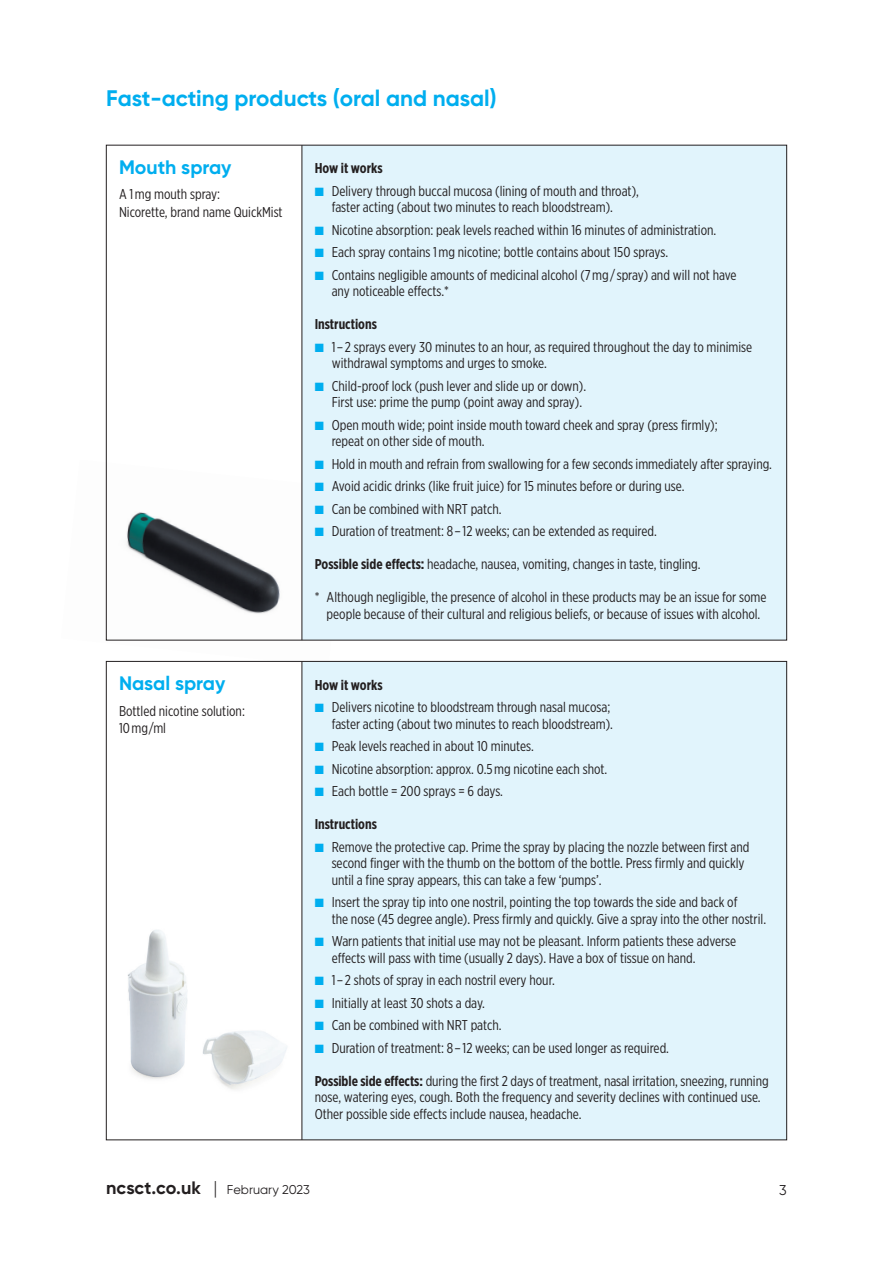
<style>
.page{position:relative;width:893px;height:1263px;background:#fff}
.page>*{position:absolute;margin:0;border:0;box-sizing:border-box;transform-origin:0 0}
.t1{font:700 22.5px "Gilroy";color:#00aeef}
.t2{font:700 19.5px "Gilroy";color:#00aeef}
.t3{font:14.25px/16.5px "Gotham X Narrow";color:#231f20}
.t4{font:700 14.25px "Gotham X Narrow";color:#231f20}
.t5{font:14.25px "Gilroy";color:#231f20}
.t6{font:12.75px "Gilroy";color:#231f20}
.s1{color:#00aeef}
.s2{font-weight:700}
.s3{font-weight:700;font-size:18px}
.s4{font-weight:300;font-size:18px}
</style>
<div class="page">
<img style="left:105px;top:460px;width:242px;height:206px">
<div style="left:302px;top:145px;width:485px;height:495px;background:#e1f4fc"></div>
<hr style="left:301px;top:145px;width:1px;height:495px;background:#231f20">
<img style="left:105px;top:895px;width:182px;height:228px">
<div style="left:302px;top:661px;width:485px;height:479px;background:#e1f4fc"></div>
<hr style="left:301px;top:661px;width:1px;height:479px;background:#231f20">
<h1 class="t1" style="left:106px;top:84px;width:392px">Fast-acting products (oral and nasal)</h1>
<h2 class="t2" style="left:119px;top:154px;width:114px">Mouth spray</h2>
<p class="t3" style="left:119px;top:186px;width:165px;line-height:17.2px">A 1mg mouth spray:<br>Nicorette, brand name QuickMist</p>
<h2 class="t2" style="left:119px;top:671px;width:108px">Nasal spray</h2>
<p class="t3" style="left:119px;top:702px;width:127px;line-height:17.2px">Bottled nicotine solution:<br>10mg/ml</p>
<p class="t4" style="left:315px;top:160px;width:69px">How it works</p>
<p class="t3" style="left:332px;top:182px;width:309px;text-indent:-17px"><span class="s1">■</span> Delivery through buccal mucosa (lining of mouth and throat), faster acting (about two minutes to reach bloodstream).</p>
<p class="t3" style="left:315px;top:221px;width:403px"><span class="s1">■</span> Nicotine absorption: peak levels reached within 16 minutes of administration.</p>
<p class="t3" style="left:315px;top:244px;width:355px"><span class="s1">■</span> Each spray contains 1mg nicotine; bottle contains about 150 sprays.</p>
<p class="t3" style="left:332px;top:266px;width:406px;text-indent:-17px"><span class="s1">■</span> Contains negligible amounts of medicinal alcohol (7mg/spray) and will not have any noticeable effects.*</p>
<p class="t4" style="left:315px;top:316px;width:64px">Instructions</p>
<p class="t3" style="left:332px;top:338px;width:422px;text-indent:-17px"><span class="s1">■</span> 1–2 sprays every 30 minutes to an hour, as required throughout the day to minimise withdrawal symptoms and urges to smoke.</p>
<p class="t3" style="left:315px;top:377px;width:273px;text-align:right"><span class="s1">■</span> Child-proof lock (push lever and slide up or down).<br>First use: prime the pump (point away and spray).</p>
<p class="t3" style="left:332px;top:416px;width:388px;text-indent:-17px"><span class="s1">■</span> Open mouth wide; point inside mouth toward cheek and spray (press firmly); repeat on other side of mouth.</p>
<p class="t3" style="left:315px;top:455px;width:459px"><span class="s1">■</span> Hold in mouth and refrain from swallowing for a few seconds immediately after spraying.</p>
<p class="t3" style="left:315px;top:478px;width:371px"><span class="s1">■</span> Avoid acidic drinks (like fruit juice) for 15 minutes before or during use.</p>
<p class="t3" style="left:315px;top:500px;width:188px"><span class="s1">■</span> Can be combined with NRT patch.</p>
<p class="t3" style="left:315px;top:523px;width:344px"><span class="s1">■</span> Duration of treatment: 8–12 weeks; can be extended as required.</p>
<p class="t3" style="left:315px;top:556px;width:388px"><span class="s2">Possible side effects:</span> headache, nausea, vomiting, changes in taste, tingling.</p>
<p class="t3" style="left:315px;top:589px;width:453px;text-align:center">* Although negligible, the presence of alcohol in these products may be an issue for some people because of their cultural and religious beliefs, or because of issues with alcohol.</p>
<p class="t4" style="left:315px;top:676px;width:69px">How it works</p>
<p class="t3" style="left:315px;top:699px;width:300px;text-align:right"><span class="s1">■</span> Delivers nicotine to bloodstream through nasal mucosa; faster acting (about two minutes to reach bloodstream).</p>
<p class="t3" style="left:315px;top:738px;width:221px"><span class="s1">■</span> Peak levels reached in about 10 minutes.</p>
<p class="t3" style="left:315px;top:760px;width:294px"><span class="s1">■</span> Nicotine absorption: approx. 0.5mg nicotine each shot.</p>
<p class="t3" style="left:315px;top:783px;width:190px"><span class="s1">■</span> Each bottle = 200 sprays = 6 days.</p>
<p class="t4" style="left:315px;top:815px;width:64px">Instructions</p>
<p class="t3" style="left:332px;top:838px;width:419px;text-indent:-17px"><span class="s1">■</span> Remove the protective cap. Prime the spray by placing the nozzle between first and second finger with the thumb on the bottom of the bottle. Press firmly and quickly until a fine spray appears, this can take a few ‘pumps’.</p>
<p class="t3" style="left:332px;top:894px;width:436px;text-indent:-17px"><span class="s1">■</span> Insert the spray tip into one nostril, pointing the top towards the side and back of<br>the nose (45 degree angle). Press firmly and quickly. Give a spray into the other nostril.</p>
<p class="t3" style="left:332px;top:933px;width:406px;text-indent:-17px"><span class="s1">■</span> Warn patients that initial use may not be pleasant. Inform patients these adverse effects will pass with time (usually 2 days). Have a box of tissue on hand.</p>
<p class="t3" style="left:315px;top:972px;width:242px"><span class="s1">■</span> 1–2 shots of spray in each nostril every hour.</p>
<p class="t3" style="left:315px;top:994px;width:172px"><span class="s1">■</span> Initially at least 30 shots a day.</p>
<p class="t3" style="left:315px;top:1017px;width:188px"><span class="s1">■</span> Can be combined with NRT patch.</p>
<p class="t3" style="left:315px;top:1039px;width:356px"><span class="s1">■</span> Duration of treatment: 8–12 weeks; can be used longer as required.</p>
<p class="t3" style="left:315px;top:1072px;width:455px"><span class="s2">Possible side effects:</span> during the first 2 days of treatment, nasal irritation, sneezing, running nose, watering eyes, cough. Both the frequency and severity declines with continued use.<br>Other possible side effects include nausea, headache.</p>
<p class="t6" style="left:106px;top:1182px;width:205px"><span class="s3">ncsct.co.uk</span> <span class="s4">|</span> February 2023</p>
<p class="t5" style="left:779px;top:1181px;width:9px">3</p>
</div>
